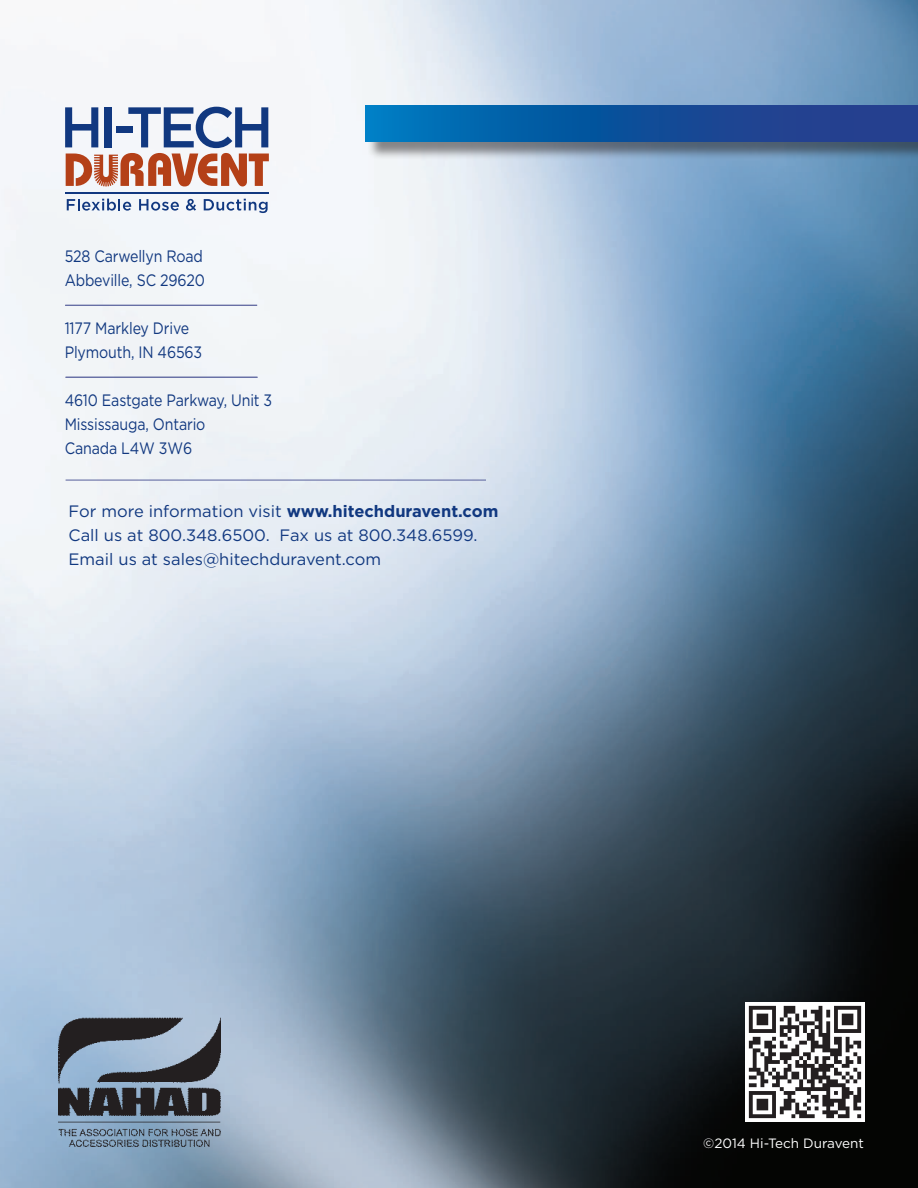
<style>
.page{position:relative;width:918px;height:1188px;background:#fff}
.page>*{position:absolute;margin:0;border:0;box-sizing:border-box;transform-origin:0 0}
.t1{font:16.5px/24px "Gotham HTF";letter-spacing:-.01em;color:#113880;scale:.86 1}
.t2{font:16.5px/24px "Gotham HTF";letter-spacing:-.01em;color:#113880}
.t3{font:13.5px "Gotham HTF";color:#fff}
.s1{font-weight:700}
</style>
<div class="page">
<img style="left:0;top:0;width:918px;height:1188px">
<svg style="left:67px;top:199px;width:64px;height:12px"></svg>
<svg style="left:139px;top:199px;width:40px;height:12px"></svg>
<svg style="left:186px;top:199px;width:10px;height:12px"></svg>
<svg style="left:204px;top:199px;width:64px;height:14px"></svg>
<svg style="left:65px;top:107px;width:204px;height:79px"></svg>
<hr style="left:66px;top:192px;width:203px;height:2px;background:#113880">
<div style="left:367px;top:108px;width:551px;height:52px;background:#231f20;opacity:.52"></div>
<div style="left:365px;top:106px;width:553px;height:36px;background:linear-gradient(to right,#0074b9,#2a3484)"></div>
<hr style="left:65px;top:305px;width:192px;height:1px;background:#676fa5">
<hr style="left:66px;top:377px;width:191px;height:1px;background:#676fa5">
<hr style="left:66px;top:480px;width:420px;height:1px;background:#676fa5">
<img style="left:746px;top:1003px;width:119px;height:119px">
<img style="left:59px;top:1018px;width:161px;height:129px">
<p class="t1" style="left:65px;top:244px;width:165px">528 Carwellyn Road<br>Abbeville, SC 29620</p>
<p class="t1" style="left:65px;top:316px;width:161px">1177 Markley Drive<br>Plymouth, IN 46563</p>
<p class="t1" style="left:65px;top:388px;width:243px">4610 Eastgate Parkway, Unit 3<br>Mississauga, Ontario<br>Canada L4W 3W6</p>
<p class="t2" style="left:69px;top:499px;width:431px">For more information visit <span class="s1">www.hitechduravent.com<br></span>Call us at 800.348.6500. Fax us at 800.348.6599.<br>Email us at sales@hitechduravent.com</p>
<p class="t3" style="left:703px;top:1136px;width:162px">©2014 Hi-Tech Duravent</p>
</div>
